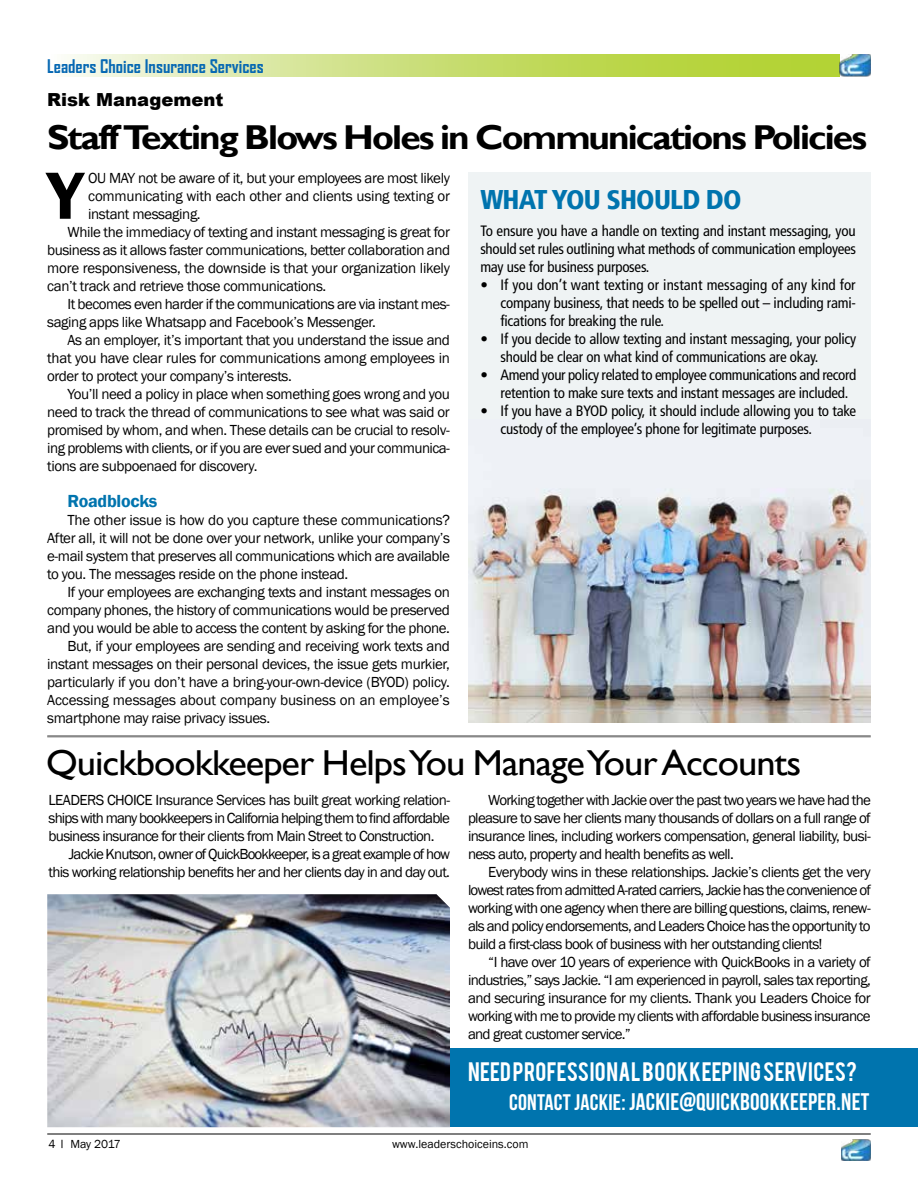
<style>
.page{position:relative;width:918px;height:1188px;background:#fff}
.page>*{position:absolute;margin:0;border:0;box-sizing:border-box;transform-origin:0 0}
.t1{font:600 69px "Franklin Gothic";color:#000}
.t2{font:36px "Gill Sans";letter-spacing:-.025em;color:#000;scale:1.07 1}
.t3{font:700 34.5px "Gill Sans";letter-spacing:-.05em;color:#000;scale:1.07 1}
.t4{font:900 condensed 27px "Frutiger LT";letter-spacing:-.03em;color:#0074ae}
.t5{font:24px "Bebas Neue";letter-spacing:.01em;color:#fff}
.t6{font:21px "Bebas";letter-spacing:.02em;color:#fff}
.t7{font:700 18px "Agency FB";color:#0668b3}
.t8{font:900 18px "Arial";color:#000}
.t9{font:600 18px "Franklin Gothic";letter-spacing:-.015em;color:#0074ae}
.t10{font:15px/18px "Franklin Gothic";letter-spacing:-.03em;color:#000;text-align:justify}
.t11{font:condensed 15px/18px "Frutiger LT";letter-spacing:-.015em;color:#000}
.t12{font:15px/18px "Franklin Gothic";letter-spacing:-.055em;color:#000;text-align:right}
.t13{font:15px "Franklin Gothic";letter-spacing:-.005em;color:#000}
.t14{font:12px "Franklin Gothic";color:#000}
.s1{font-size:22.5px}
</style>
<div class="page">
<div style="left:450px;top:1049px;width:468px;height:78px;background:#0074ae"></div>
<div style="left:468px;top:172px;width:403px;height:551px;background:#eff3f4"></div>
<img style="left:468px;top:489px;width:403px;height:234px">
<img style="left:47px;top:894px;width:403px;height:233px">
<svg style="left:67px;top:54px;width:773px;height:22px;background:#cbdf7a"></svg>
<img style="left:840px;top:54px;width:31px;height:22px">
<img style="left:841px;top:1140px;width:30px;height:21px">
<hr style="left:47px;top:1134px;width:824px;height:1px;background:#000">
<hr style="left:47px;top:736px;width:824px;height:1px;background:#000">
<p class="t7" style="left:47px;top:55px;width:218px">Leaders Choice Insurance Services</p>
<p class="t8" style="left:47px;top:87px;width:178px">Risk Management</p>
<h3 class="t3" style="left:47px;top:117px;width:768px">Staff Texting Blows Holes in Communications Policies</h3>
<h1 class="t1" style="left:47px;top:153px;width:37px">Y</h1>
<p class="t10" style="left:88px;top:169px;width:363px">OU MAY not be aware of it, but your employees are most likely</p>
<h3 class="t4" style="left:480px;top:183px;width:263px">WHAT YOU SHOULD DO</h3>
<p class="t10" style="left:88px;top:187px;width:363px">communicating with each other and clients using texting or</p>
<p class="t10" style="left:88px;top:205px;width:114px">instant messaging.</p>
<p class="t10" style="left:67px;top:223px;width:384px">While the immediacy of texting and instant messaging is great for</p>
<p class="t10" style="left:47px;top:241px;width:404px">business as it allows faster communications, better collaboration and</p>
<p class="t10" style="left:47px;top:259px;width:404px">more responsiveness, the downside is that your organization likely</p>
<p class="t10" style="left:47px;top:277px;width:281px">can’t track and retrieve those communications.</p>
<p class="t10" style="left:67px;top:295px;width:384px">It becomes even harder if the communications are via instant mes-</p>
<p class="t10" style="left:47px;top:313px;width:330px">saging apps like Whatsapp and Facebook’s Messenger.</p>
<p class="t10" style="left:67px;top:331px;width:384px">As an employer, it’s important that you understand the issue and</p>
<p class="t10" style="left:47px;top:349px;width:404px">that you have clear rules for communications among employees in</p>
<p class="t10" style="left:47px;top:367px;width:246px">order to protect your company’s interests.</p>
<p class="t10" style="left:67px;top:385px;width:384px">You’ll need a policy in place when something goes wrong and you</p>
<p class="t10" style="left:47px;top:403px;width:404px">need to track the thread of communications to see what was said or</p>
<p class="t10" style="left:47px;top:421px;width:404px">promised by whom, and when. These details can be crucial to resolv-</p>
<p class="t10" style="left:47px;top:439px;width:404px">ing problems with clients, or if you are ever sued and your communica-</p>
<p class="t10" style="left:47px;top:457px;width:212px">tions are subpoenaed for discovery.</p>
<p class="t9" style="left:68px;top:490px;width:92px">Roadblocks</p>
<p class="t10" style="left:47px;top:511px;width:404px;text-indent:20px">The other issue is how do you capture these communications?<br>After all, it will not be done over your network, unlike your company’s e-mail system that preserves all communications which are available to you. The messages reside on the phone instead.</p>
<p class="t10" style="left:68px;top:583px;width:384px">If your employees are exchanging texts and instant messages on</p>
<p class="t10" style="left:47px;top:601px;width:404px">company phones, the history of communications would be preserved</p>
<p class="t10" style="left:47px;top:619px;width:404px">and you would be able to access the content by asking for the phone.</p>
<p class="t10" style="left:68px;top:637px;width:384px">But, if your employees are sending and receiving work texts and</p>
<p class="t10" style="left:47px;top:655px;width:404px">instant messages on their personal devices, the issue gets murkier,</p>
<p class="t10" style="left:47px;top:673px;width:404px">particularly if you don’t have a bring-your-own-device (BYOD) policy.</p>
<p class="t13" style="left:47px;top:690px;width:404px">Accessing messages about company business on an employee’s</p>
<p class="t10" style="left:47px;top:709px;width:224px">smartphone may raise privacy issues.</p>
<h2 class="t2" style="left:46px;top:742px;width:707px">Quickbookkeeper Helps You Manage Your Accounts</h2>
<p class="t10" style="left:49px;top:792px;width:403px">LEADERS CHOICE Insurance Services has built great working relation&shy;ships with many bookkeepers in California helping them to find affordable business insurance for their clients from Main Street to Construction.</p>
<p class="t12" style="left:49px;top:846px;width:403px">Jackie Knutson, owner of QuickBookkeeper, is a great example of how this working relationship benefits her and her clients day in and day out.</p>
<p class="t11" style="left:480px;top:222px;width:377px;text-align:justify">To ensure you have a handle on texting and instant messaging, you should set rules outlining what methods of communication employees may use for business purposes.</p>
<p class="t11" style="left:501px;top:276px;width:357px;text-align:justify;text-indent:-20px">• If you don’t want texting or instant messaging of any kind for company business, that needs to be spelled out – including rami&shy;fications for breaking the rule.</p>
<p class="t11" style="left:501px;top:330px;width:357px;text-indent:-20px">• If you decide to allow texting and instant messaging, your policy should be clear on what kind of communications are okay.</p>
<p class="t11" style="left:501px;top:366px;width:357px;text-indent:-20px">• Amend your policy related to employee communications and record retention to make sure texts and instant messages are included.</p>
<p class="t11" style="left:501px;top:402px;width:357px;text-indent:-20px">• If you have a BYOD policy, it should include allowing you to take custody of the employee’s phone for legitimate purposes.</p>
<p class="t10" style="left:468px;top:792px;width:404px;text-indent:20px">Working together with Jackie over the past two years we have had the pleasure to save her clients many thousands of dollars on a full range of insurance lines, including workers compensation, general liability, busi&shy;ness auto, property and health benefits as well.</p>
<p class="t10" style="left:468px;top:864px;width:404px;text-indent:20px">Everybody wins in these relationships. Jackie’s clients get the very lowest rates from admitted A-rated carriers, Jackie has the convenience of working with one agency when there are billing questions, claims, renew&shy;als and policy endorsements, and Leaders Choice has the opportunity to build a first-class book of business with her outstanding clients!</p>
<p class="t10" style="left:468px;top:954px;width:404px;text-indent:20px">“I have over 10 years of experience with QuickBooks in a variety of industries,” says Jackie. “I am experienced in payroll, sales tax reporting, and securing insurance for my clients. Thank you Leaders Choice for working with me to provide my clients with affordable business insurance and great customer service.”</p>
<p class="t14" style="left:49px;top:1137px;width:9px">4</p>
<h3 class="t6" style="left:468px;top:1057px;width:390px">NEED PROFESSIONAL BOOKKEEPING SERVICES?</h3>
<h3 class="t5" style="left:509px;top:1089px;width:362px"><span class="s1">CONTACT JACKIE:</span> JACKIE@QUICKBOOKKEEPER.NET</h3>
<p class="t14" style="left:70px;top:1137px;width:52px">May 2017</p>
<p class="t14" style="left:392px;top:1137px;width:138px">www.leaderschoiceins.com</p>
</div>
